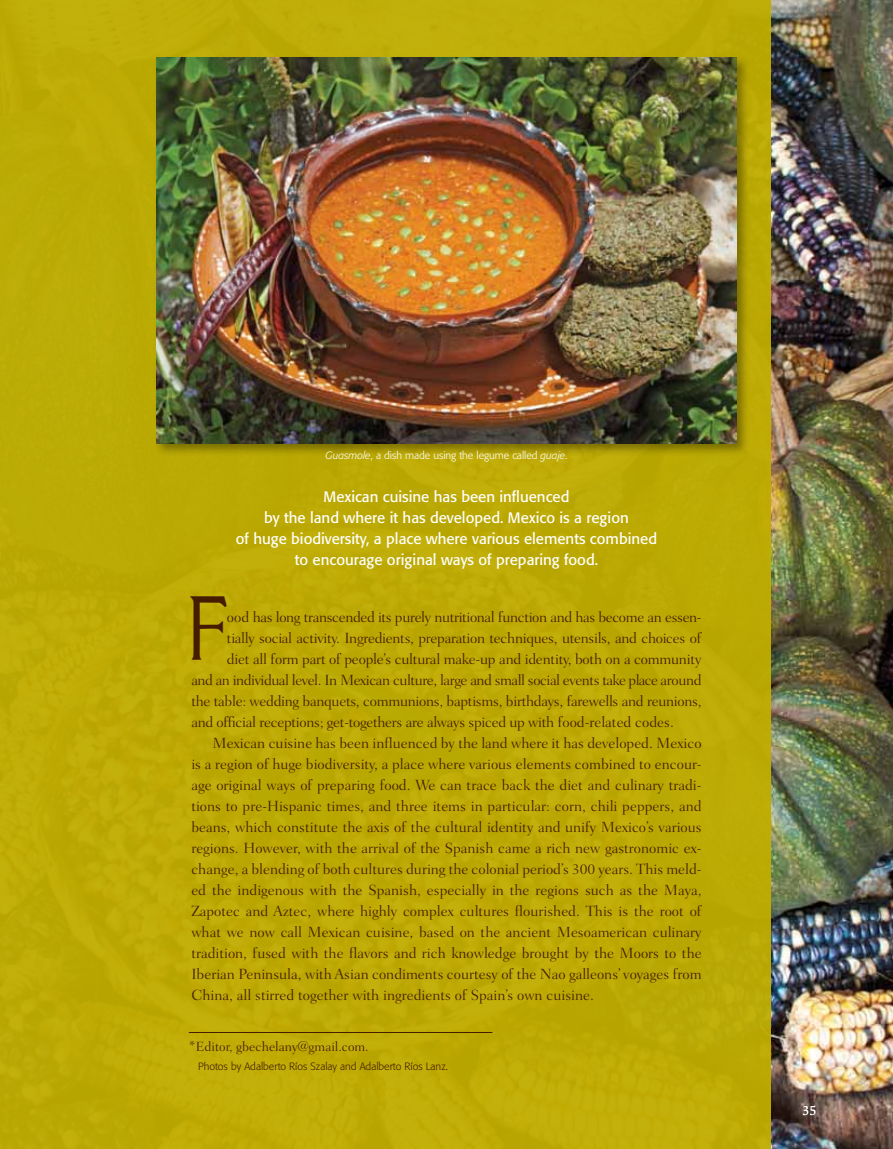
<style>
.page{position:relative;width:893px;height:1149px;background:#fff}
.page>*{position:absolute;margin:0;border:0;box-sizing:border-box;transform-origin:0 0}
.t1{font:45.15px "An Unfortunate Event";color:#441d00}
.t2{font:300 15px "Fairfield LH";color:#441d00}
.t3{font:300 15px "Fairfield LH";letter-spacing:-.02em;color:#441d00}
.t4{font:15px/21px "Formata";color:#fff;text-align:center}
.t5{font:300 15px "Fairfield LH";letter-spacing:-.03em;color:#441d00}
.t6{font:300 15px "Fairfield LH";letter-spacing:-.025em;color:#441d00}
.t7{font:300 13.5px "Fairfield LH";color:#441d00}
.t8{font:13.5px "Slimbach";color:#fff}
.t9{font:300 10.5px "Formata";color:#441d00}
.t10{font:300 10.5px "Formata";color:#fff}
.s1{font-style:italic}
</style>
<div class="page">
<img style="left:771px;top:0;width:122px;height:1148px">
<div style="left:0;top:0;width:771px;height:1148px;background:#c0ad00"></div>
<hr style="left:189px;top:1031px;width:303px;height:1px;background:#441d00">
<div style="left:153px;top:55px;width:597px;height:401px;background:#000;opacity:.35"></div>
<img style="left:156px;top:57px;width:581px;height:386px">
<p class="t10" style="left:325px;top:449px;width:244px"><span class="s1">Guasmole</span>, a dish made using the legume called <span class="s1">guaje</span>.</p>
<p class="t4" style="left:236px;top:485px;width:423px">Mexican cuisine has been influenced<br>by the land where it has developed. Mexico is a region<br>of huge biodiversity, a place where various elements combined to encourage original ways of preparing food.</p>
<h1 class="t1" style="left:191px;top:621px;width:37px">F</h1>
<p class="t6" style="left:227px;top:608px;width:476px">ood has long transcended its purely nutritional function and has become an essen-</p>
<p class="t3" style="left:227px;top:629px;width:476px">tially social activity. Ingredients, preparation techniques, utensils, and choices of</p>
<p class="t2" style="left:227px;top:650px;width:476px">diet all form part of people’s cultural make-up and identity, both on a community</p>
<p class="t5" style="left:191px;top:671px;width:512px">and an individual level. In Mexican culture, large and small social events take place around</p>
<p class="t3" style="left:191px;top:692px;width:512px">the table: wedding banquets, communions, baptisms, birthdays, farewells and reunions,</p>
<p class="t3" style="left:191px;top:713px;width:484px">and official receptions; get-togethers are always spiced up with food-related codes.</p>
<p class="t2" style="left:213px;top:734px;width:490px">Mexican cuisine has been influenced by the land where it has developed. Mexico</p>
<p class="t2" style="left:191px;top:755px;width:512px">is a region of huge biodiversity, a place where various elements combined to encour-</p>
<p class="t2" style="left:191px;top:776px;width:512px">age original ways of preparing food. We can trace back the diet and culinary tradi-</p>
<p class="t2" style="left:191px;top:797px;width:512px">tions to pre-Hispanic times, and three items in particular: corn, chili peppers, and</p>
<p class="t2" style="left:191px;top:818px;width:512px">beans, which constitute the axis of the cultural identity and unify Mexico’s various</p>
<p class="t2" style="left:191px;top:839px;width:512px">regions. However, with the arrival of the Spanish came a rich new gastronomic ex-</p>
<p class="t2" style="left:191px;top:860px;width:512px">change, a blending of both cultures during the colonial period’s 300 years. This meld-</p>
<p class="t2" style="left:191px;top:881px;width:512px">ed the indigenous with the Spanish, especially in the regions such as the Maya,</p>
<p class="t2" style="left:191px;top:902px;width:512px">Zapotec and Aztec, where highly complex cultures flourished. This is the root of</p>
<p class="t2" style="left:191px;top:923px;width:512px">what we now call Mexican cuisine, based on the ancient Mesoamerican culinary</p>
<p class="t2" style="left:191px;top:944px;width:512px">tradition, fused with the flavors and rich knowledge brought by the Moors to the</p>
<p class="t2" style="left:191px;top:965px;width:512px">Iberian Peninsula, with Asian condiments courtesy of the Nao galleons’ voyages from</p>
<p class="t2" style="left:191px;top:986px;width:404px">China, all stirred together with ingredients of Spain’s own cuisine.</p>
<p class="t7" style="left:189px;top:1038px;width:181px">*Editor, gbechelany@gmail.com.</p>
<p class="t9" style="left:198px;top:1060px;width:251px">Photos by Adalberto Ríos Szalay and Adalberto Ríos Lanz.</p>
<p class="t8" style="left:802px;top:1102px;width:15px">35</p>
</div>
